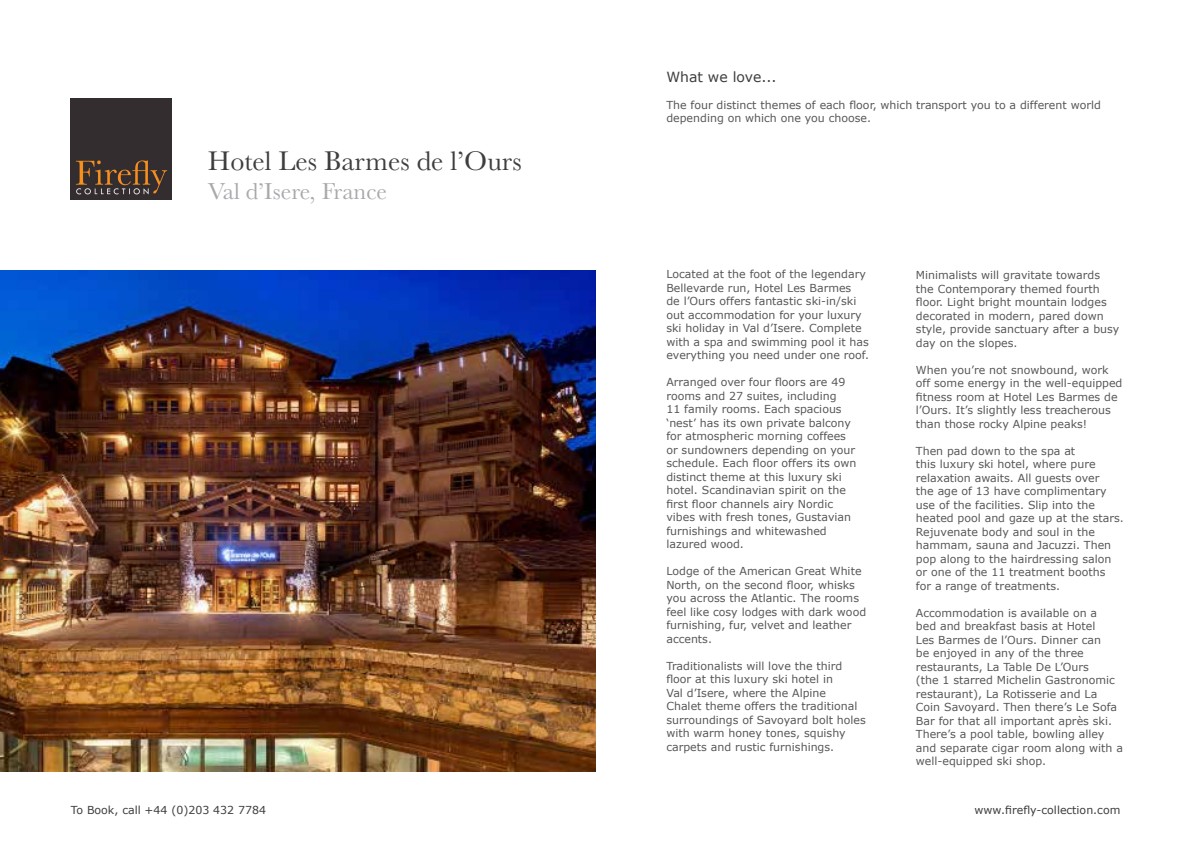
<style>
.page{position:relative;width:1191px;height:842px;background:#fff}
.page>*{position:absolute;margin:0;border:0;box-sizing:border-box;transform-origin:0 0}
.t1{font:28px "Baskerville";color:#3e3e3f}
.t2{font:24px "Baskerville";color:#a8a9ad}
.t3{font:14px "Verdana";color:#3e3e3f}
.t4{font:11px/13.5px "Verdana";color:#57585a}
.t5{font:11px "Verdana";color:#3e3e3f}
</style>
<div class="page">
<img style="left:71px;top:99px;width:101px;height:101px">
<img style="left:0;top:271px;width:595px;height:500px">
<p class="t1" style="left:208px;top:143px;width:315px">Hotel Les Barmes de l’Ours</p>
<p class="t2" style="left:208px;top:176px;width:181px">Val d’Isere, France</p>
<p class="t5" style="left:71px;top:802px;width:197px">To Book, call +44 (0)203 432 7784</p>
<p class="t3" style="left:666px;top:68px;width:112px">What we love...</p>
<p class="t4" style="left:666px;top:98px;width:436px">The four distinct themes of each floor, which transport you to a different world depending on which one you choose.</p>
<p class="t4" style="left:666px;top:268px;width:204px">Located at the foot of the legendary Bellevarde run, Hotel Les Barmes<br>de l’Ours offers fantastic ski-in/ski out accommodation for your luxury ski holiday in Val d’Isere. Complete with a spa and swimming pool it has everything you need under one roof.</p>
<p class="t4" style="left:666px;top:376px;width:192px">Arranged over four floors are 49 rooms and 27 suites, including<br>11 family rooms. Each spacious ‘nest’ has its own private balcony for atmospheric morning coffees or sundowners depending on your schedule. Each floor offers its own distinct theme at this luxury ski hotel. Scandinavian spirit on the first floor channels airy Nordic vibes with fresh tones, Gustavian furnishings and whitewashed lazured wood.</p>
<p class="t4" style="left:666px;top:565px;width:201px">Lodge of the American Great White<br>North, on the second floor, whisks you across the Atlantic. The rooms feel like cosy lodges with dark wood furnishing, fur, velvet and leather accents.</p>
<p class="t4" style="left:666px;top:659px;width:201px">Traditionalists will love the third floor at this luxury ski hotel in<br>Val d’Isere, where the Alpine<br>Chalet theme offers the traditional surroundings of Savoyard bolt holes with warm honey tones, squishy carpets and rustic furnishings.</p>
<p class="t4" style="left:916px;top:269px;width:205px">Minimalists will gravitate towards the Contemporary themed fourth floor. Light bright mountain lodges decorated in modern, pared down style, provide sanctuary after a busy day on the slopes.</p>
<p class="t4" style="left:916px;top:363px;width:208px">When you’re not snowbound, work off some energy in the well-equipped fitness room at Hotel Les Barmes de l’Ours. It’s slightly less treacherous than those rocky Alpine peaks!</p>
<p class="t4" style="left:916px;top:444px;width:209px">Then pad down to the spa at<br>this luxury ski hotel, where pure relaxation awaits. All guests over<br>the age of 13 have complimentary use of the facilities. Slip into the heated pool and gaze up at the stars.<br>Rejuvenate body and soul in the hammam, sauna and Jacuzzi. Then pop along to the hairdressing salon or one of the 11 treatment booths<br>for a range of treatments.</p>
<p class="t4" style="left:916px;top:606px;width:209px">Accommodation is available on a<br>bed and breakfast basis at Hotel<br>Les Barmes de l’Ours. Dinner can<br>be enjoyed in any of the three restaurants, La Table De L’Ours<br>(the 1 starred Michelin Gastronomic restaurant), La Rotisserie and La<br>Coin Savoyard. Then there’s Le Sofa<br>Bar for that all important après ski.<br>There’s a pool table, bowling alley and separate cigar room along with a well-equipped ski shop.</p>
<p class="t5" style="left:974px;top:802px;width:147px">www.firefly-collection.com</p>
</div>
